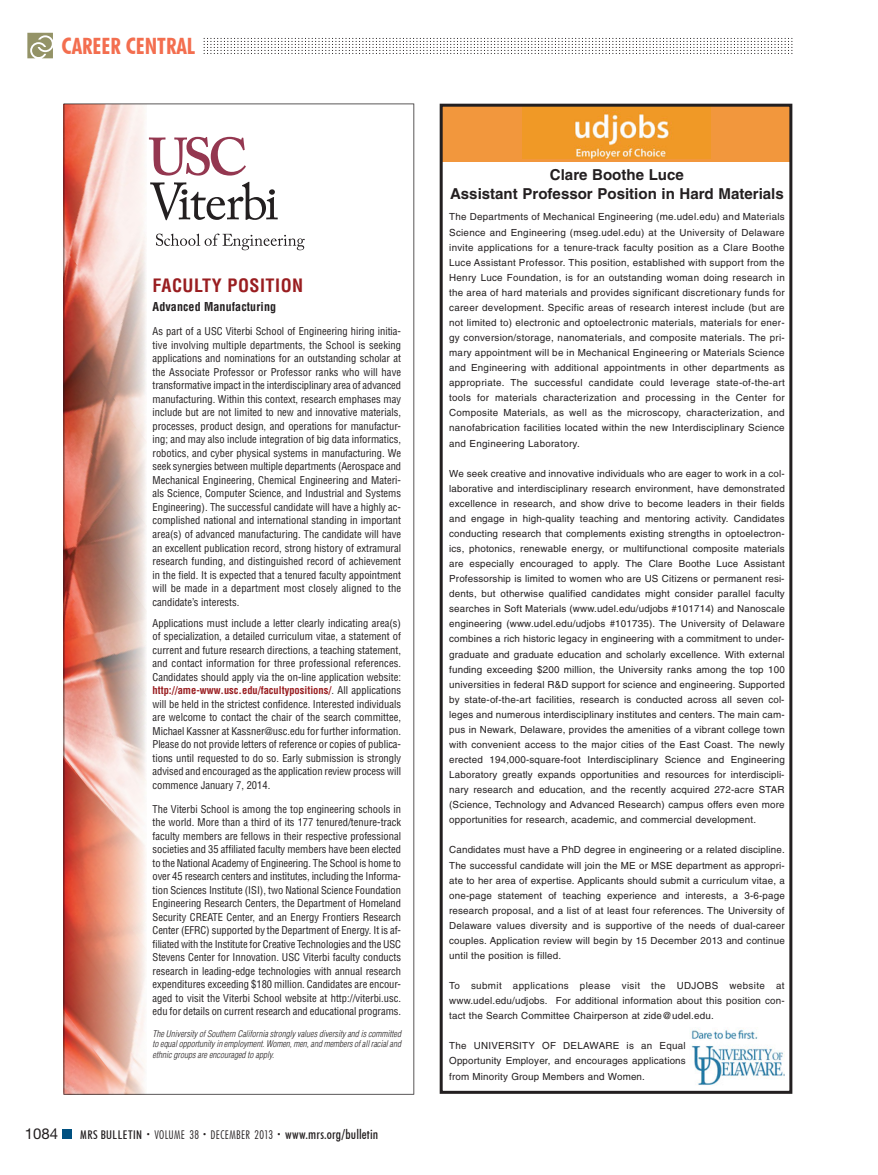
<style>
.page{position:relative;width:878px;height:1175px;background:#fff}
.page>*{position:absolute;margin:0;border:0;box-sizing:border-box;transform-origin:0 0}
.t1{font:700 condensed 22.5px "Futura BT";color:#f36e4f}
.t2{font:700 condensed 18px "Helvetica LT Std";letter-spacing:.03em;color:#991d20}
.t3{font:700 15px/19.6px "Helvetica";color:#231f20;text-align:center}
.t4{font:15px "Helvetica Neue LT Std";color:#231f20}
.t5{font:300 condensed 12px "Futura BT";letter-spacing:.03em;color:#231f20}
.t6{font:700 condensed 12px "Helvetica LT Std";letter-spacing:.01em;color:#231f20}
.t7{font:condensed 10.5px/13.5px "Helvetica LT Std";letter-spacing:-.005em;color:#231f20;text-align:justify}
.t8{font:9.75px/15px "Helvetica";letter-spacing:.015em;color:#231f20;text-align:justify}
.t9{font:italic 300 condensed 9px/10.8px "Helvetica LT Std";color:#231f20;text-align:justify}
.s1{font-weight:700;color:#991d20}
.s2{font-weight:500}
.s3{font-size:7.5px}
.s4{font-weight:500;font-size:13.5px}
</style>
<div class="page">
<div style="left:63px;top:1130px;width:9px;height:8px;background:#005080"></div>
<svg style="left:204px;top:38px;width:588px;height:16px"></svg>
<svg style="left:27px;top:33px;width:26px;height:25px"></svg>
<svg style="left:64px;top:104px;width:350px;height:990px"></svg>
<svg style="left:150px;top:182px;width:128px;height:38px"></svg>
<svg style="left:149px;top:137px;width:97px;height:38px"></svg>
<svg style="left:156px;top:233px;width:149px;height:17px"></svg>
<div style="left:443px;top:108px;width:345px;height:53px;background:#f2973d"></div>
<img style="left:522px;top:108px;width:188px;height:50px">
<img style="left:691px;top:1028px;width:93px;height:58px">
<div style="left:439px;top:104px;width:353px;height:989px;border:3px solid #231f20"></div>
<p class="t1" style="left:62px;top:32px;width:135px">CAREER CENTRAL</p>
<p class="t2" style="left:152px;top:279px;width:152px">FACULTY POSITION</p>
<p class="t6" style="left:152px;top:303px;width:125px">Advanced Manufacturing</p>
<p class="t7" style="left:152px;top:326px;width:250px">As part of a USC Viterbi School of Engineering hiring initia&shy;tive involving multiple departments, the School is seeking applications and nominations for an outstanding scholar at the Associate Professor or Professor ranks who will have transformative impact in the interdisciplinary area of advanced manufacturing. Within this context, research emphases may include but are not limited to new and innovative materials, processes, product design, and operations for manufactur&shy;ing; and may also include integration of big data informatics, robotics, and cyber physical systems in manufacturing. We seek synergies between multiple departments (Aerospace and Mechanical Engineering, Chemical Engineering and Materi&shy;als Science, Computer Science, and Industrial and Systems Engineering). The successful candidate will have a highly ac&shy;complished national and international standing in important area(s) of advanced manufacturing. The candidate will have an excellent publication record, strong history of extramural research funding, and distinguished record of achievement in the field. It is expected that a tenured faculty appointment will be made in a department most closely aligned to the candidate’s interests.</p>
<p class="t7" style="left:152px;top:617px;width:250px">Applications must include a letter clearly indicating area(s) of specialization, a detailed curriculum vitae, a statement of current and future research directions, a teaching statement, and contact information for three professional references.<br>Candidates should apply via the on-line application website: <span class="s1">http://ame-www.usc.edu/facultypositions/</span>. All applications will be held in the strictest confidence. Interested individuals are welcome to contact the chair of the search committee, Michael Kassner at Kassner@usc.edu for further information.<br>Please do not provide letters of reference or copies of publica&shy;tions until requested to do so. Early submission is strongly advised and encouraged as the application review process will commence January 7, 2014.</p>
<p class="t7" style="left:152px;top:803px;width:250px">The Viterbi School is among the top engineering schools in the world. More than a third of its 177 tenured/tenure-track faculty members are fellows in their respective professional societies and 35 affiliated faculty members have been elected to the National Academy of Engineering. The School is home to over 45 research centers and institutes, including the Informa&shy;tion Sciences Institute (ISI), two National Science Foundation Engineering Research Centers, the Department of Homeland Security CREATE Center, and an Energy Frontiers Research Center (EFRC) supported by the Department of Energy. It is af&shy;filiated with the Institute for Creative Technologies and the USC Stevens Center for Innovation. USC Viterbi faculty conducts research in leading-edge technologies with annual research expenditures exceeding $180 million. Candidates are encour&shy;aged to visit the Viterbi School website at http://viterbi.usc. edu for details on current research and educational programs.</p>
<p class="t9" style="left:152px;top:1029px;width:250px">The University of Southern California strongly values diversity and is committed to equal opportunity in employment. Women, men, and members of all racial and ethnic groups are encouraged to apply.</p>
<p class="t4" style="left:25px;top:1128px;width:35px">1084</p>
<p class="t5" style="left:80px;top:1127px;width:299px"><span class="s2">MRS BULLETIN</span> <span class="s3">•</span> VOLUME 38 <span class="s3">•</span> DECEMBER 2013 <span class="s3">•</span> <span class="s4">www.mrs.org/bulletin</span></p>
<p class="t3" style="left:450px;top:166px;width:335px">Clare Boothe Luce<br>Assistant Professor Position in Hard Materials</p>
<p class="t8" style="left:449px;top:210px;width:337px">The Departments of Mechanical Engineering (me.udel.edu) and Materials Science and Engineering (mseg.udel.edu) at the University of Delaware invite applications for a tenure-track faculty position as a Clare Boothe Luce Assistant Professor. This position, established with support from the Henry Luce Foundation, is for an outstanding woman doing research in the area of hard materials and provides significant discretionary funds for career development. Specific areas of research interest include (but are not limited to) electronic and optoelectronic materials, materials for ener&shy;gy conversion/storage, nanomaterials, and composite materials. The pri&shy;mary appointment will be in Mechanical Engineering or Materials Science and Engineering with additional appointments in other departments as appropriate. The successful candidate could leverage state-of-the-art tools for materials characterization and processing in the Center for Composite Materials, as well as the microscopy, characterization, and nanofabrication facilities located within the new Interdisciplinary Science and Engineering Laboratory.</p>
<p class="t8" style="left:449px;top:466px;width:337px">We seek creative and innovative individuals who are eager to work in a col&shy;laborative and interdisciplinary research environment, have demonstrated excellence in research, and show drive to become leaders in their fields and engage in high-quality teaching and mentoring activity. Candidates conducting research that complements existing strengths in optoelectron&shy;ics, photonics, renewable energy, or multifunctional composite materials are especially encouraged to apply. The Clare Boothe Luce Assistant Professorship is limited to women who are US Citizens or permanent resi&shy;dents, but otherwise qualified candidates might consider parallel faculty searches in Soft Materials (www.udel.edu/udjobs #101714) and Nanoscale engineering (www.udel.edu/udjobs #101735). The University of Delaware combines a rich historic legacy in engineering with a commitment to under&shy;graduate and graduate education and scholarly excellence. With external funding exceeding $200 million, the University ranks among the top 100 universities in federal R&amp;D support for science and engineering. Supported by state-of-the-art facilities, research is conducted across all seven col&shy;leges and numerous interdisciplinary institutes and centers. The main cam&shy;pus in Newark, Delaware, provides the amenities of a vibrant college town with convenient access to the major cities of the East Coast. The newly erected 194,000-square-foot Interdisciplinary Science and Engineering Laboratory greatly expands opportunities and resources for interdiscipli&shy;nary research and education, and the recently acquired 272-acre STAR (Science, Technology and Advanced Research) campus offers even more opportunities for research, academic, and commercial development.</p>
<p class="t8" style="left:449px;top:843px;width:337px">Candidates must have a PhD degree in engineering or a related discipline.<br>The successful candidate will join the ME or MSE department as appropri&shy;ate to her area of expertise. Applicants should submit a curriculum vitae, a one-page statement of teaching experience and interests, a 3-6-page research proposal, and a list of at least four references. The University of Delaware values diversity and is supportive of the needs of dual-career couples. Application review will begin by 15 December 2013 and continue until the position is filled.</p>
<p class="t8" style="left:449px;top:979px;width:337px">To submit applications please visit the UDJOBS website at www.udel.edu/udjobs. For additional information about this position con&shy;tact the Search Committee Chairperson at zide@udel.edu.</p>
<p class="t8" style="left:449px;top:1039px;width:238px">The UNIVERSITY OF DELAWARE is an Equal Opportunity Employer, and encourages applications from Minority Group Members and Women.</p>
</div>
